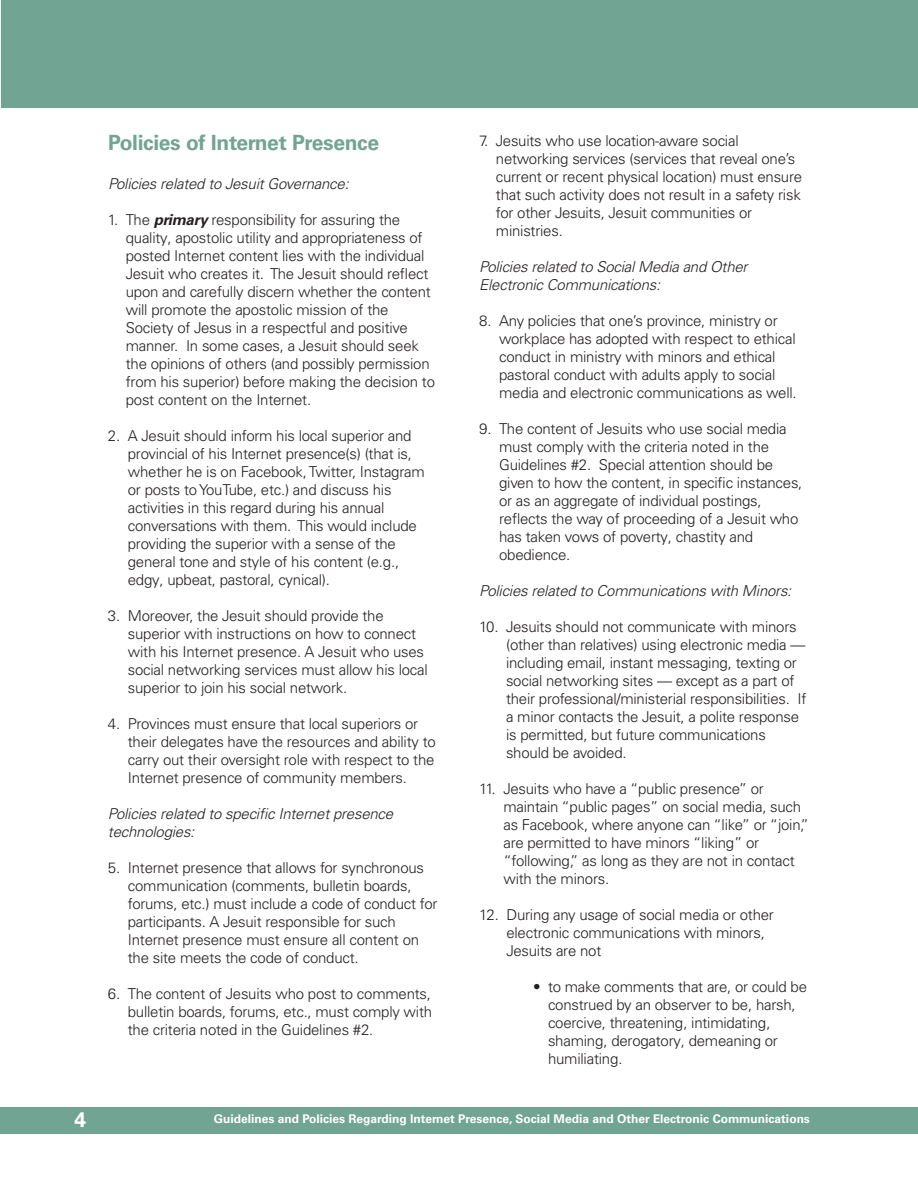
<style>
.page{position:relative;width:918px;height:1188px;background:#fff}
.page>*{position:absolute;margin:0;border:0;box-sizing:border-box;transform-origin:0 0}
.t1{font:700 21px "Univers Com 65";letter-spacing:-.015em;color:#71a492}
.t2{font:700 21px "Univers Com 65";color:#fff}
.t3{font:300 15px/18px "Univers Com 45";letter-spacing:-.015em;color:#231f20}
.t4{font:italic 300 15px/18px "Univers Com 45";letter-spacing:-.015em;color:#231f20}
.t5{font:12px "Univers Com 65 Bold OTF";color:#fff}
.s1{font-family:"Univers Com 65";font-weight:700;font-style:italic}
</style>
<div class="page">
<div style="left:0;top:1107px;width:918px;height:27px;background:#71a492"></div>
<div style="left:2px;top:0;width:916px;height:108px;background:#71a492"></div>
<h1 class="t1" style="left:108px;top:130px;width:273px">Policies of Internet Presence</h1>
<p class="t4" style="left:108px;top:175px;width:242px">Policies related to Jesuit Governance:</p>
<p class="t3" style="left:126px;top:211px;width:311px;text-indent:-18px">1. The <span class="s1">primary</span> responsibility for assuring the quality, apostolic utility and appropriateness of posted Internet content lies with the individual Jesuit who creates it. The Jesuit should reflect upon and carefully discern whether the content will promote the apostolic mission of the Society of Jesus in a respectful and positive manner. In some cases, a Jesuit should seek the opinions of others (and possibly permission from his superior) before making the decision to post content on the Internet.</p>
<p class="t3" style="left:128px;top:427px;width:298px;text-indent:-20px">2. A Jesuit should inform his local superior and provincial of his Internet presence(s) (that is, whether he is on Facebook,Twitter, Instagram or posts toYouTube, etc.) and discuss his activities in this regard during his annual conversations with them. This would include providing the superior with a sense of the general tone and style of his content (e.g., edgy, upbeat, pastoral, cynical).</p>
<p class="t3" style="left:128px;top:607px;width:301px;text-indent:-20px">3. Moreover, the Jesuit should provide the superior with instructions on how to connect with his Internet presence. A Jesuit who uses social networking services must allow his local superior to join his social network.</p>
<p class="t3" style="left:128px;top:715px;width:309px;text-indent:-20px">4. Provinces must ensure that local superiors or their delegates have the resources and ability to carry out their oversight role with respect to the Internet presence of community members.</p>
<p class="t4" style="left:108px;top:805px;width:287px">Policies related to specific Internet presence technologies:</p>
<p class="t3" style="left:128px;top:859px;width:311px;text-indent:-20px">5. Internet presence that allows for synchronous communication (comments, bulletin boards, forums, etc.) must include a code of conduct for participants. A Jesuit responsible for such Internet presence must ensure all content on the site meets the code of conduct.</p>
<p class="t3" style="left:128px;top:985px;width:306px;text-align:justify;text-indent:-20px">6. The content of Jesuits who post to comments, bulletin boards, forums, etc., must comply with the criteria noted in the Guidelines #2.</p>
<p class="t3" style="left:496px;top:132px;width:308px;text-indent:-17px">7. Jesuits who use location-aware social networking services (services that reveal one’s current or recent physical location) must ensure that such activity does not result in a safety risk for other Jesuits, Jesuit communities or ministries.</p>
<p class="t4" style="left:479px;top:258px;width:270px">Policies related to Social Media and Other<br>Electronic Communications:</p>
<p class="t3" style="left:499px;top:312px;width:299px;text-indent:-20px">8. Any policies that one’s province, ministry or workplace has adopted with respect to ethical conduct in ministry with minors and ethical pastoral conduct with adults apply to social media and electronic communications as well.</p>
<p class="t3" style="left:499px;top:420px;width:305px;text-indent:-20px">9. The content of Jesuits who use social media must comply with the criteria noted in the Guidelines #2. Special attention should be given to how the content, in specific instances, or as an aggregate of individual postings, reflects the way of proceeding of a Jesuit who has taken vows of poverty, chastity and obedience.</p>
<p class="t4" style="left:479px;top:582px;width:314px">Policies related to Communications with Minors:</p>
<p class="t3" style="left:506px;top:618px;width:302px;text-indent:-27px">10. Jesuits should not communicate with minors (other than relatives) using electronic media — including email, instant messaging, texting or social networking sites — except as a part of their professional/ministerial responsibilities. If a minor contacts the Jesuit, a polite response is permitted, but future communications should be avoided.</p>
<p class="t3" style="left:503px;top:780px;width:307px;text-indent:-24px">11. Jesuits who have a “public presence” or maintain “public pages” on social media, such as Facebook, where anyone can “like” or “join,” are permitted to have minors “liking” or “following,” as long as they are not in contact with the minors.</p>
<p class="t3" style="left:506px;top:906px;width:269px;text-indent:-27px">12. During any usage of social media or other electronic communications with minors,<br>Jesuits are not</p>
<p class="t3" style="left:548px;top:978px;width:260px;text-indent:-15px">• to make comments that are, or could be construed by an observer to be, harsh, coercive, threatening, intimidating, shaming, derogatory, demeaning or humiliating.</p>
<h1 class="t2" style="left:74px;top:1107px;width:13px">4</h1>
<p class="t5" style="left:214px;top:1112px;width:598px">Guidelines and Policies Regarding Internet Presence, Social Media and Other Electronic Communications</p>
</div>
